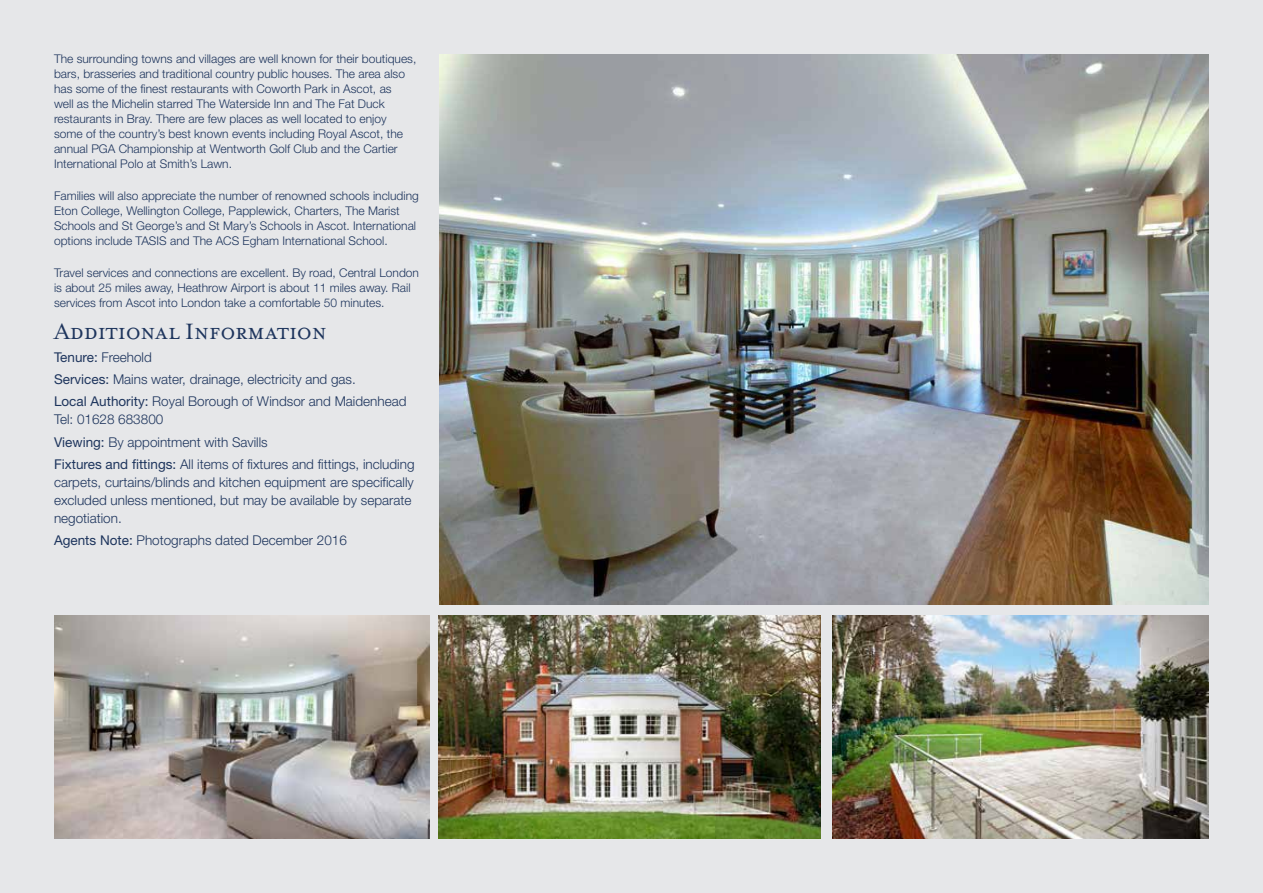
<style>
.page{position:relative;width:1263px;height:893px;background:#e6e7e9}
.page>*{position:absolute;margin:0;border:0;box-sizing:border-box;transform-origin:0 0}
.t1{font:25.5px "Mrs Eaves OT";color:#1e355d}
.t2{font:300 13.5px/18px "Helvetica Neue";color:#1e355d}
.t3{font:300 12px/15px "Helvetica Neue";color:#1e355d}
.s1{font-family:"Helvetica Neue LT Std";font-weight:400}
</style>
<div class="page">
<img style="left:439px;top:615px;width:381px;height:224px">
<img style="left:832px;top:615px;width:377px;height:224px">
<img style="left:440px;top:54px;width:769px;height:551px">
<img style="left:54px;top:615px;width:376px;height:224px">
<p class="t3" style="left:54px;top:51px;width:364px">The surrounding towns and villages are well known for their boutiques, bars, brasseries and traditional country public houses. The area also has some of the finest restaurants with Coworth Park in Ascot, as<br>well as the Michelin starred The Waterside Inn and The Fat Duck restaurants in Bray. There are few places as well located to enjoy some of the country’s best known events including Royal Ascot, the annual PGA Championship at Wentworth Golf Club and the Cartier International Polo at Smith’s Lawn.</p>
<p class="t3" style="left:54px;top:188px;width:366px">Families will also appreciate the number of renowned schools including Eton College, Wellington College, Papplewick, Charters, The Marist Schools and St George’s and St Mary’s Schools in Ascot. International options include TASIS and The ACS Egham International School.</p>
<p class="t3" style="left:54px;top:265px;width:367px">Travel services and connections are excellent. By road, Central London is about 25 miles away, Heathrow Airport is about 11 miles away. Rail services from Ascot into London take a comfortable 50 minutes.</p>
<p class="t1" style="left:54px;top:318px;width:274px">Additional Information</p>
<p class="t2" style="left:54px;top:348px;width:99px"><span class="s1">Tenure:</span> Freehold</p>
<p class="t2" style="left:54px;top:370px;width:303px"><span class="s1">Services:</span> Mains water, drainage, electricity and gas.</p>
<p class="t2" style="left:54px;top:392px;width:354px"><span class="s1">Local Authority:</span> Royal Borough of Windsor and Maidenhead<br>Tel: 01628 683800</p>
<p class="t2" style="left:54px;top:432px;width:215px"><span class="s1">Viewing:</span> By appointment with Savills</p>
<p class="t2" style="left:54px;top:455px;width:362px"><span class="s1">Fixtures and fittings:</span> All items of fixtures and fittings, including carpets, curtains/blinds and kitchen equipment are specifically excluded unless mentioned, but may be available by separate negotiation.</p>
<p class="t2" style="left:54px;top:531px;width:294px"><span class="s1">Agents Note:</span> Photographs dated December 2016</p>
</div>
